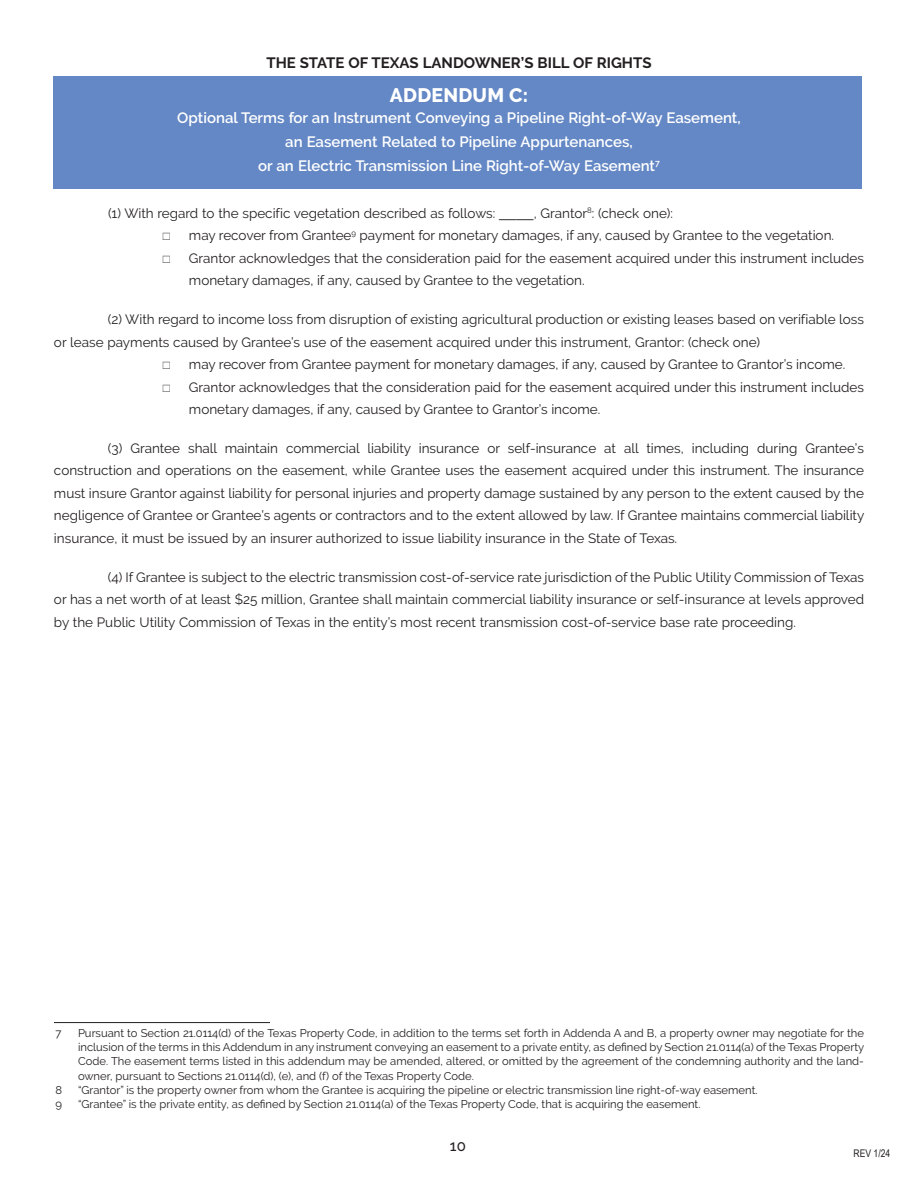
<style>
.page{position:relative;width:918px;height:1188px;background:#fff}
.page>*{position:absolute;margin:0;border:0;box-sizing:border-box;transform-origin:0 0}
.Heading_Large{font:800 19.5px "Raleway";letter-spacing:.01em;color:#fff}
.t1{font:600 15px "Raleway";color:#fff}
.t2{font:700 15px "Raleway";color:#231f20}
.t3{font:500 15px "Raleway";color:#231f20}
.Addendum-_paragraph{font:13.5px/22.5px "Raleway";color:#231f20}
.Footnotes{font:11.25px/14.2px "Raleway";color:#231f20;text-align:justify}
.t4{font:10.5px "Arial Narrow";color:#231f20}
.s1{font-family:"Open Sans";font-weight:600}
</style>
<div class="page">
<div style="left:53px;top:76px;width:809px;height:113px;background:#6488c5"></div>
<hr style="left:54px;top:1022px;width:216px;height:1px;background:#231f20">
<p class="t2" style="left:266px;top:54px;width:387px">THE STATE OF TEXAS LANDOWNER’S BILL OF RIGHTS</p>
<p class="Heading_Large" style="left:390px;top:84px;width:140px">ADDENDUM C:</p>
<p class="t1" style="left:177px;top:110px;width:565px">Optional Terms for an Instrument Conveying a Pipeline Right-of-Way Easement,</p>
<p class="t1" style="left:285px;top:134px;width:349px">an Easement Related to Pipeline Appurtenances,</p>
<p class="t1" style="left:258px;top:158px;width:403px">or an Electric Transmission Line Right-of-Way Easement<sup>7</sup></p>
<p class="Addendum-_paragraph" style="left:108px;top:202px;width:566px">(1) With regard to the specific vegetation described as follows: <span class="s1">______</span>, Grantor<sup>8</sup>: (check one):</p>
<p class="Addendum-_paragraph" style="left:189px;top:224px;width:647px">may recover from Grantee<sup>9</sup> payment for monetary damages, if any, caused by Grantee to the vegetation.</p>
<p class="Addendum-_paragraph" style="left:189px;top:247px;width:677px">Grantor acknowledges that the consideration paid for the easement acquired under this instrument includes monetary damages, if any, caused by Grantee to the vegetation.</p>
<p class="Addendum-_paragraph" style="left:54px;top:308px;width:811px;text-indent:54px">(2) With regard to income loss from disruption of existing agricultural production or existing leases based on verifiable loss or lease payments caused by Grantee’s use of the easement acquired under this instrument, Grantor: (check one)</p>
<p class="Addendum-_paragraph" style="left:189px;top:353px;width:658px">may recover from Grantee payment for monetary damages, if any, caused by Grantee to Grantor’s income.</p>
<p class="Addendum-_paragraph" style="left:189px;top:376px;width:677px">Grantor acknowledges that the consideration paid for the easement acquired under this instrument includes monetary damages, if any, caused by Grantee to Grantor’s income.</p>
<p class="Addendum-_paragraph" style="left:54px;top:437px;width:812px;text-align:justify;text-indent:54px">(3) Grantee shall maintain commercial liability insurance or self-insurance at all times, including during Grantee’s construction and operations on the easement, while Grantee uses the easement acquired under this instrument. The insurance must insure Grantor against liability for personal injuries and property damage sustained by any person to the extent caused by the negligence of Grantee or Grantee’s agents or contractors and to the extent allowed by law. If Grantee maintains commercial liability insurance, it must be issued by an insurer authorized to issue liability insurance in the State of Texas.</p>
<p class="Addendum-_paragraph" style="left:54px;top:566px;width:812px;text-align:justify;text-indent:54px">(4) If Grantee is subject to the electric transmission cost-of-service rate jurisdiction of the Public Utility Commission of Texas or has a net worth of at least $25 million, Grantee shall maintain commercial liability insurance or self-insurance at levels approved by the Public Utility Commission of Texas in the entity’s most recent transmission cost-of-service base rate proceeding.</p>
<p class="Footnotes" style="left:56px;top:1026px;width:8px">7</p>
<p class="Footnotes" style="left:78px;top:1026px;width:788px">Pursuant to Section 21.0114(d) of the Texas Property Code, in addition to the terms set forth in Addenda A and B, a property owner may negotiate for the inclusion of the terms in this Addendum in any instrument conveying an easement to a private entity, as defined by Section 21.0114(a) of the Texas Property Code. The easement terms listed in this addendum may be amended, altered, or omitted by the agreement of the condemning authority and the land&shy;owner, pursuant to Sections 21.0114(d), (e), and (f) of the Texas Property Code.</p>
<p class="Footnotes" style="left:56px;top:1083px;width:8px">8</p>
<p class="Footnotes" style="left:78px;top:1083px;width:681px">“Grantor” is the property owner from whom the Grantee is acquiring the pipeline or electric transmission line right-of-way easement.</p>
<p class="Footnotes" style="left:56px;top:1097px;width:8px">9</p>
<p class="Footnotes" style="left:78px;top:1097px;width:624px">“Grantee” is the private entity, as defined by Section 21.0114(a) of the Texas Property Code, that is acquiring the easement.</p>
<p class="t3" style="left:450px;top:1137px;width:17px">10</p>
<p class="t4" style="left:853px;top:1146px;width:38px">REV 1/24</p>
</div>
